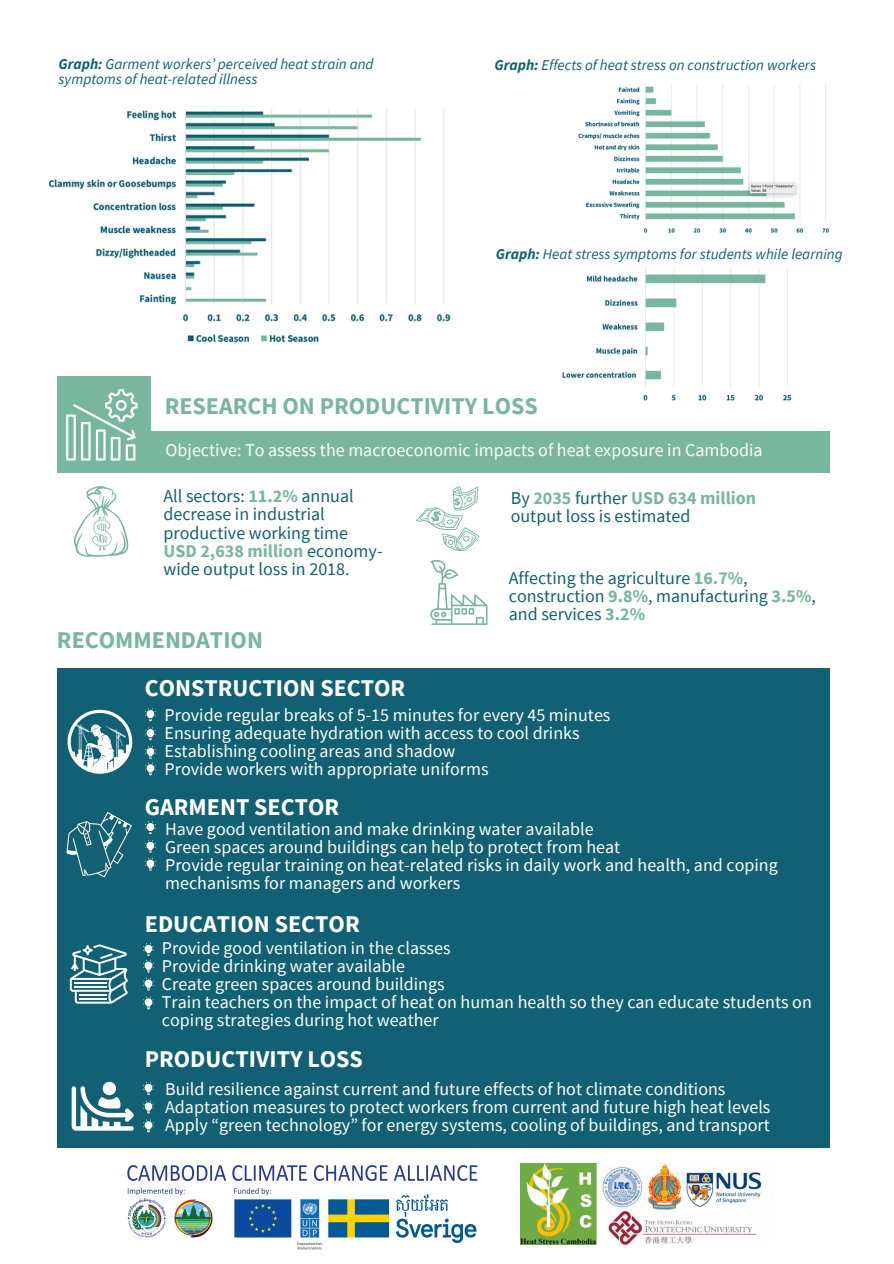
<style>
.page{position:relative;width:894px;height:1264px;background:#fff}
.page>*{position:absolute;margin:0;border:0;box-sizing:border-box;transform-origin:0 0}
.t1{font:700 24px "Source Sans Pro";color:#fff}
.t2{font:700 24px "Source Sans Pro";color:#78b79d}
.t3{font:18px/18px "Source Sans Pro";color:#fff}
.t4{font:18px/18px "Source Sans Pro";color:#116074}
.t5{font:italic 15px "Source Sans Pro";color:#116074}
.s1{font-weight:700}
.s2{font-weight:700;color:#78b79d}
</style>
<div class="page">
<div style="left:57px;top:667px;width:772px;height:480px;background:#116074"></div>
<svg style="left:145px;top:708px;width:11px;height:13px"></svg>
<svg style="left:145px;top:727px;width:11px;height:13px"></svg>
<svg style="left:143px;top:943px;width:11px;height:47px"></svg>
<svg style="left:145px;top:746px;width:11px;height:29px"></svg>
<img style="left:127px;top:1165px;width:351px;height:85px">
<img style="left:520px;top:1163px;width:252px;height:81px">
<svg style="left:143px;top:1082px;width:11px;height:12px"></svg>
<svg style="left:143px;top:1100px;width:11px;height:13px"></svg>
<svg style="left:143px;top:1119px;width:11px;height:13px"></svg>
<svg style="left:67px;top:709px;width:65px;height:65px"></svg>
<svg style="left:66px;top:812px;width:66px;height:65px"></svg>
<svg style="left:70px;top:944px;width:58px;height:59px"></svg>
<svg style="left:145px;top:821px;width:11px;height:49px"></svg>
<svg style="left:143px;top:996px;width:11px;height:13px"></svg>
<div style="left:57px;top:376px;width:93px;height:93px;background:#78b79d"></div>
<div style="left:57px;top:431px;width:772px;height:41px;background:#78b79d"></div>
<svg style="left:74px;top:486px;width:54px;height:71px"></svg>
<svg style="left:416px;top:486px;width:63px;height:65px"></svg>
<svg style="left:430px;top:560px;width:57px;height:64px"></svg>
<svg style="left:72px;top:1081px;width:61px;height:49px"></svg>
<img style="left:48px;top:109px;width:403px;height:234px">
<img style="left:562px;top:267px;width:230px;height:134px">
<img style="left:578px;top:84px;width:251px;height:149px">
<svg style="left:66px;top:389px;width:72px;height:71px"></svg>
<h1 class="t5" style="left:59px;top:54px;width:316px"><span class="s1">Graph:</span> Garment workers’ perceived heat strain and</h1>
<p class="t5" style="left:59px;top:69px;width:200px">symptoms of heat-related illness</p>
<p class="t5" style="left:494px;top:55px;width:323px"><span class="s1">Graph:</span> Effects of heat stress on construction workers</p>
<h2 class="t5" style="left:496px;top:244px;width:348px"><span class="s1">Graph:</span> Heat stress symptoms for students while learning</h2>
<h1 class="t2" style="left:165px;top:390px;width:374px">RESEARCH ON PRODUCTIVITY LOSS</h1>
<p class="t3" style="left:166px;top:440px;width:598px">Objective: To assess the macroeconomic impacts of heat exposure in Cambodia</p>
<p class="t4" style="left:163px;top:487px;width:220px">All sectors: <span class="s2">11.2%</span> annual decrease in industrial productive working time<br><span class="s2">USD 2,638 million</span> economy&shy;wide output loss in 2018.</p>
<p class="t4" style="left:510px;top:489px;width:247px">By <span class="s2">2035</span> further <span class="s2">USD 634 million </span>output loss is estimated</p>
<h2 class="t4" style="left:508px;top:568px;width:308px">Affecting the agriculture <span class="s2">16.7%</span>, construction <span class="s2">9.8%</span>, manufacturing <span class="s2">3.5%</span>, and services <span class="s2">3.2%</span></h2>
<h2 class="t2" style="left:57px;top:624px;width:207px">RECOMMENDATION</h2>
<p class="t1" style="left:145px;top:672px;width:262px">CONSTRUCTION SECTOR</p>
<p class="t3" style="left:164px;top:706px;width:447px">Provide regular breaks of 5-15 minutes for every 45 minutes Ensuring adequate hydration with access to cool drinks Establishing cooling areas and shadow<br>Provide workers with appropriate uniforms</p>
<p class="t1" style="left:145px;top:791px;width:196px">GARMENT SECTOR</p>
<p class="t3" style="left:165px;top:819px;width:614px">Have good ventilation and make drinking water available<br>Green spaces around buildings can help to protect from heat<br>Provide regular training on heat-related risks in daily work and health, and coping mechanisms for managers and workers</p>
<p class="t1" style="left:145px;top:908px;width:216px">EDUCATION SECTOR</p>
<h1 class="t3" style="left:162px;top:938px;width:651px">Provide good ventilation in the classes<br>Provide drinking water available<br>Create green spaces around buildings<br>Train teachers on the impact of heat on human health so they can educate students on coping strategies during hot weather</h1>
<h2 class="t1" style="left:145px;top:1042px;width:219px">PRODUCTIVITY LOSS</h2>
<p class="t3" style="left:165px;top:1079px;width:606px">Build resilience against current and future effects of hot climate conditions<br>Adaptation measures to protect workers from current and future high heat levels<br>Apply “green technology” for energy systems, cooling of buildings, and transport</p>
</div>
